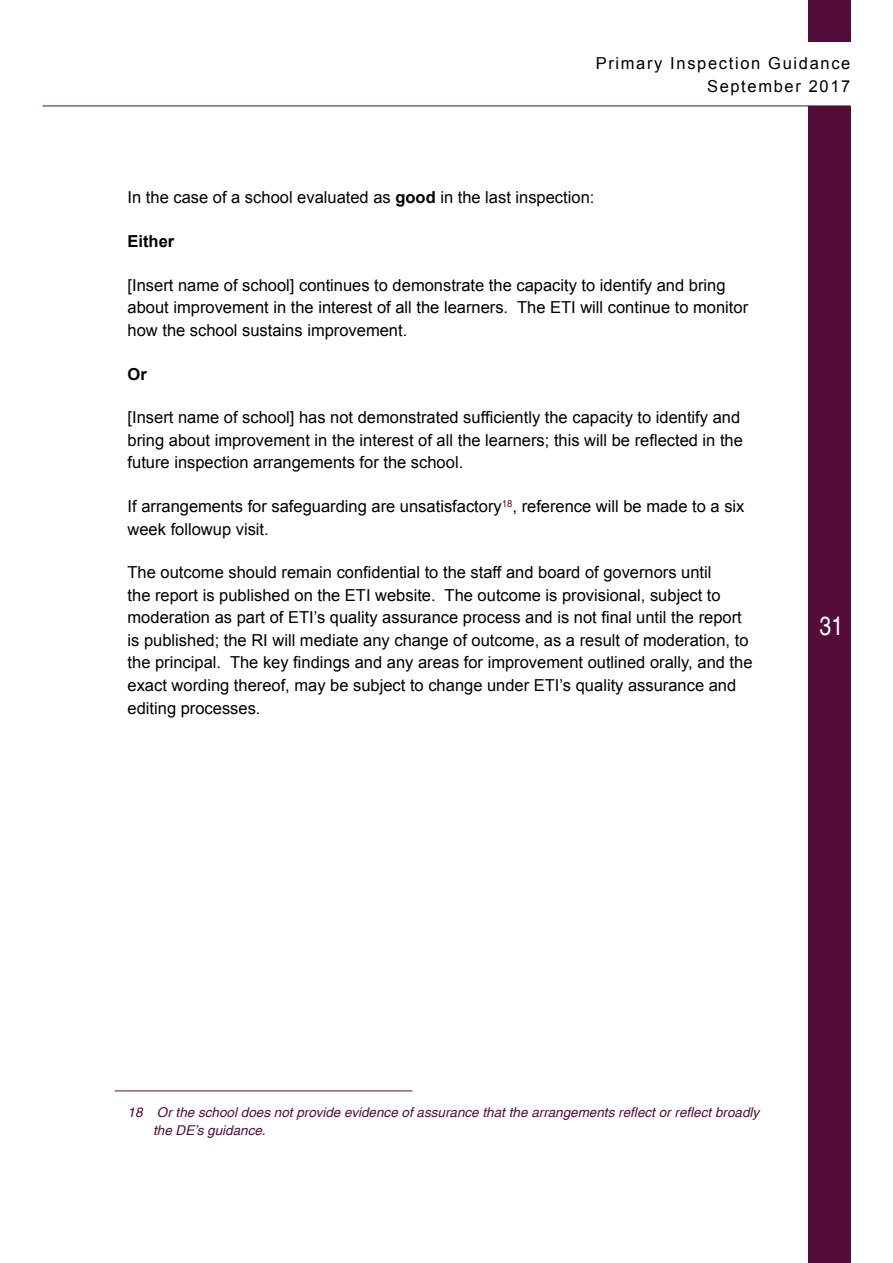
<style>
.page{position:relative;width:893px;height:1263px;background:#fff}
.page>*{position:absolute;margin:0;border:0;box-sizing:border-box;transform-origin:0 0}
.t1{font:26.25px "Helvetica LT";color:#fff;scale:.8 1}
.Para{font:16.5px/22.5px "Arial";color:#000}
.Para-2{font:16.5px/22.5px "Arial";letter-spacing:.1em;color:#000;text-align:right}
.Para-3{font:700 16.5px "Arial";color:#000}
.Footnotes{font:italic 13.5px/18px "Helvetica LT";color:#530d38}
.s1{font-weight:700}
</style>
<div class="page">
<div style="left:808px;top:0;width:42px;height:1263px;background:#530d38"></div>
<div style="left:0;top:43px;width:893px;height:63px;background:#fff"></div>
<hr style="left:43px;top:106px;width:807px;height:1px;background:#530d38">
<hr style="left:115px;top:1090px;width:297px;height:1px;background:#530d38">
<p class="Para-2" style="left:596px;top:52px;width:256px">Primary Inspection Guidance<br>September 2017</p>
<p class="Para" style="left:128px;top:186px;width:468px">In the case of a school evaluated as <span class="s1">good</span> in the last inspection:</p>
<p class="Para-3" style="left:128px;top:230px;width:48px">Either</p>
<p class="Para" style="left:128px;top:274px;width:622px">[Insert name of school] continues to demonstrate the capacity to identify and bring about improvement in the interest of all the learners. The ETI will continue to monitor how the school sustains improvement.</p>
<p class="Para-3" style="left:128px;top:363px;width:21px">Or</p>
<p class="Para" style="left:128px;top:407px;width:617px">[Insert name of school] has not demonstrated sufficiently the capacity to identify and bring about improvement in the interest of all the learners; this will be reflected in the future inspection arrangements for the school.</p>
<p class="Para" style="left:128px;top:495px;width:618px">If arrangements for safeguarding are unsatisfactory<sup>18</sup>, reference will be made to a six week followup visit.</p>
<p class="Para" style="left:128px;top:562px;width:626px">The outcome should remain confidential to the staff and board of governors until<br>the report is published on the ETI website. The outcome is provisional, subject to moderation as part of ETI’s quality assurance process and is not final until the report is published; the RI will mediate any change of outcome, as a result of moderation, to the principal. The key findings and any areas for improvement outlined orally, and the exact wording thereof, may be subject to change under ETI’s quality assurance and editing processes.</p>
<h1 class="t1" style="left:820px;top:610px;width:31px">31</h1>
<p class="Footnotes" style="left:153px;top:1104px;width:608px;text-indent:-26px">18 Or the school does not provide evidence of assurance that the arrangements reflect or reflect broadly the DE’s guidance.</p>
</div>
